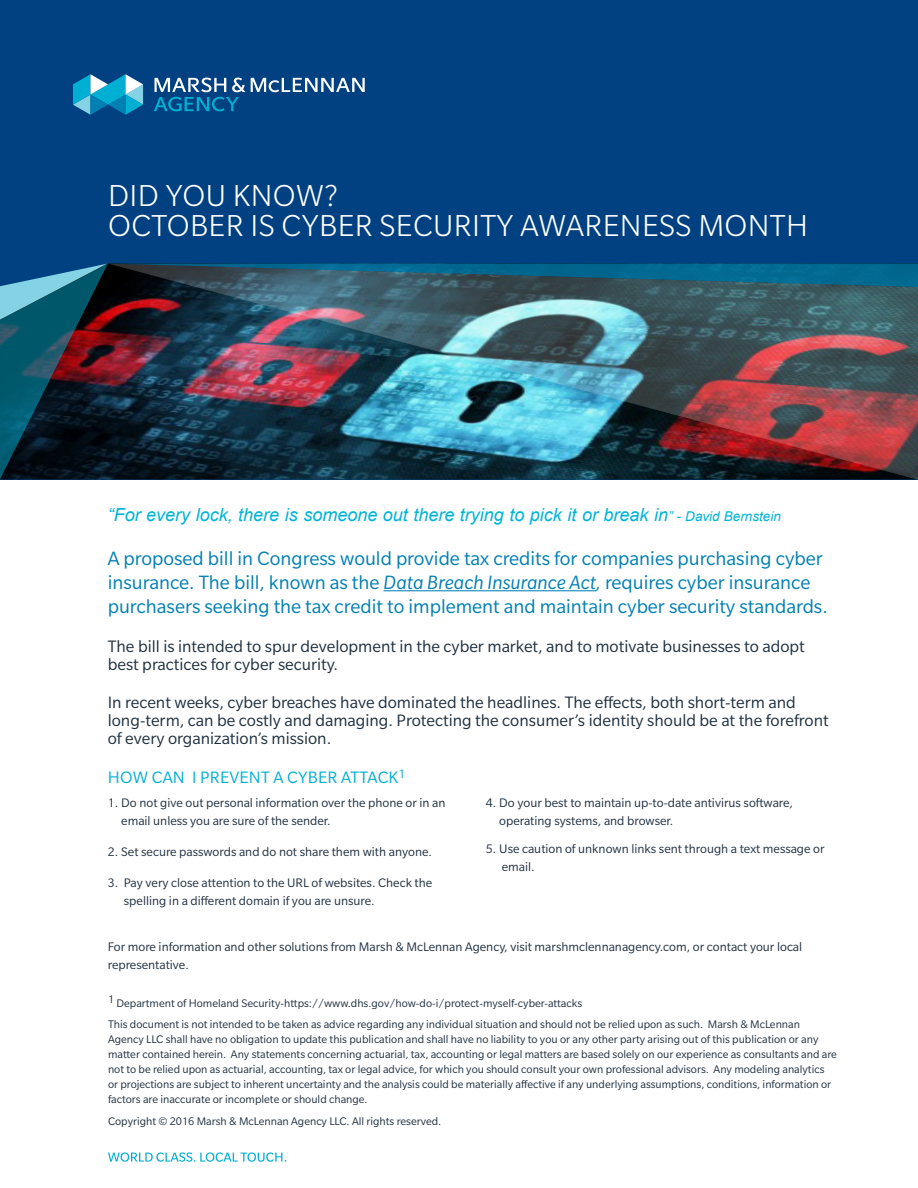
<style>
.page{position:relative;width:918px;height:1188px;background:#fff}
.page>*{position:absolute;margin:0;border:0;box-sizing:border-box;transform-origin:0 0}
.Page_Headline_22_20{font:300 33px "Slate Pro";letter-spacing:.01em;color:#fff}
.Body_Intro_Text_14_1{font:21px/24px "Slate Pro";color:#0080b3}
.Body_Text_9_12_span{font:18px/18px "Slate Pro";color:#213242}
.Body_Text_9_12_span-2{font:italic 18px "Arial";color:#00b4d6}
.Body_Subhead_12_14_S{font:18px "Slate Pro";letter-spacing:.01em;color:#00b0d3}
.Body_Text_9_12_span-3{font:13.5px/18px "Slate Pro";color:#213242}
.t1{font:12px/15px "Slate Pro";color:#213242}
.s1{font-size:13.5px}
.s2{font-style:italic}
</style>
<div class="page">
<div style="left:0;top:0;width:918px;height:480px;background:#014181"></div>
<svg style="left:0;top:264px;width:108px;height:216px;background:#1c3b4b"></svg>
<img style="left:108px;top:264px;width:810px;height:216px">
<svg style="left:251px;top:78px;width:114px;height:14px"></svg>
<svg style="left:73px;top:74px;width:70px;height:41px"></svg>
<svg style="left:154px;top:78px;width:91px;height:33px"></svg>
<svg style="left:108px;top:1152px;width:178px;height:10px"></svg>
<hr style="left:384px;top:590px;width:212px;height:1px;background:#0080b3">
<p class="Page_Headline_22_20" style="left:108px;top:178px;width:231px">DID YOU KNOW?</p>
<p class="Page_Headline_22_20" style="left:108px;top:208px;width:701px">OCTOBER IS CYBER SECURITY AWARENESS MONTH</p>
<p class="Body_Text_9_12_span-2" style="left:108px;top:503px;width:675px">“For every lock, there is someone out there trying to pick it or break in<span class="s1">” - David Bernstein</span></p>
<p class="Body_Intro_Text_14_1" style="left:108px;top:546px;width:721px">A proposed bill in Congress would provide tax credits for companies purchasing cyber insurance. The bill, known as the <span class="s2">Data Breach Insurance Act,</span> requires cyber insurance purchasers seeking the tax credit to implement and maintain cyber security standards.</p>
<p class="Body_Text_9_12_span" style="left:108px;top:637px;width:699px">The bill is intended to spur development in the cyber market, and to motivate businesses to adopt best practices for cyber security.</p>
<p class="Body_Text_9_12_span" style="left:108px;top:693px;width:722px">In recent weeks, cyber breaches have dominated the headlines. The effects, both short-term and long-term, can be costly and damaging. Protecting the consumer’s identity should be at the forefront of every organization’s mission.</p>
<p class="Body_Subhead_12_14_S" style="left:108px;top:768px;width:299px">HOW CAN I PREVENT A CYBER ATTACK<sup>1</sup></p>
<p class="Body_Text_9_12_span-3" style="left:121px;top:794px;width:326px;text-indent:-14px">1. Do not give out personal information over the phone or in an email unless you are sure of the sender.</p>
<p class="Body_Text_9_12_span-3" style="left:108px;top:843px;width:326px">2. Set secure passwords and do not share them with anyone.</p>
<p class="Body_Text_9_12_span-3" style="left:124px;top:874px;width:310px;text-indent:-16px">3. Pay very close attention to the URL of websites. Check the spelling in a different domain if you are unsure.</p>
<p class="Body_Text_9_12_span-3" style="left:499px;top:794px;width:295px;text-indent:-14px">4. Do your best to maintain up-to-date antivirus software, operating systems, and browser.</p>
<p class="Body_Text_9_12_span-3" style="left:502px;top:840px;width:324px;text-indent:-16px">5. Use caution of unknown links sent through a text message or email.</p>
<p class="Body_Text_9_12_span-3" style="left:108px;top:937px;width:696px">For more information and other solutions from Marsh &amp; McLennan Agency, visit marshmclennanagency.com, or contact your local representative.</p>
<p class="t1" style="left:108px;top:992px;width:694px;line-height:21.8px">1 Department of Homeland Security-https://www.dhs.gov/how-do-i/protect-myself-cyber-attacks<br>This document is not intended to be taken as advice regarding any individual situation and should not be relied upon as such. Marsh &amp; McLennan</p>
<p class="t1" style="left:108px;top:1032px;width:730px">Agency LLC shall have no obligation to update this publication and shall have no liability to you or any other party arising out of this publication or any matter contained herein. Any statements concerning actuarial, tax, accounting or legal matters are based solely on our experience as consultants and are not to be relied upon as actuarial, accounting, tax or legal advice, for which you should consult your own professional advisors. Any modeling analytics or projections are subject to inherent uncertainty and the analysis could be materially affective if any underlying assumptions, conditions, information or factors are inaccurate or incomplete or should change.</p>
<p class="t1" style="left:108px;top:1114px;width:335px">Copyright © 2016 Marsh &amp; McLennan Agency LLC. All rights reserved.</p>
</div>
